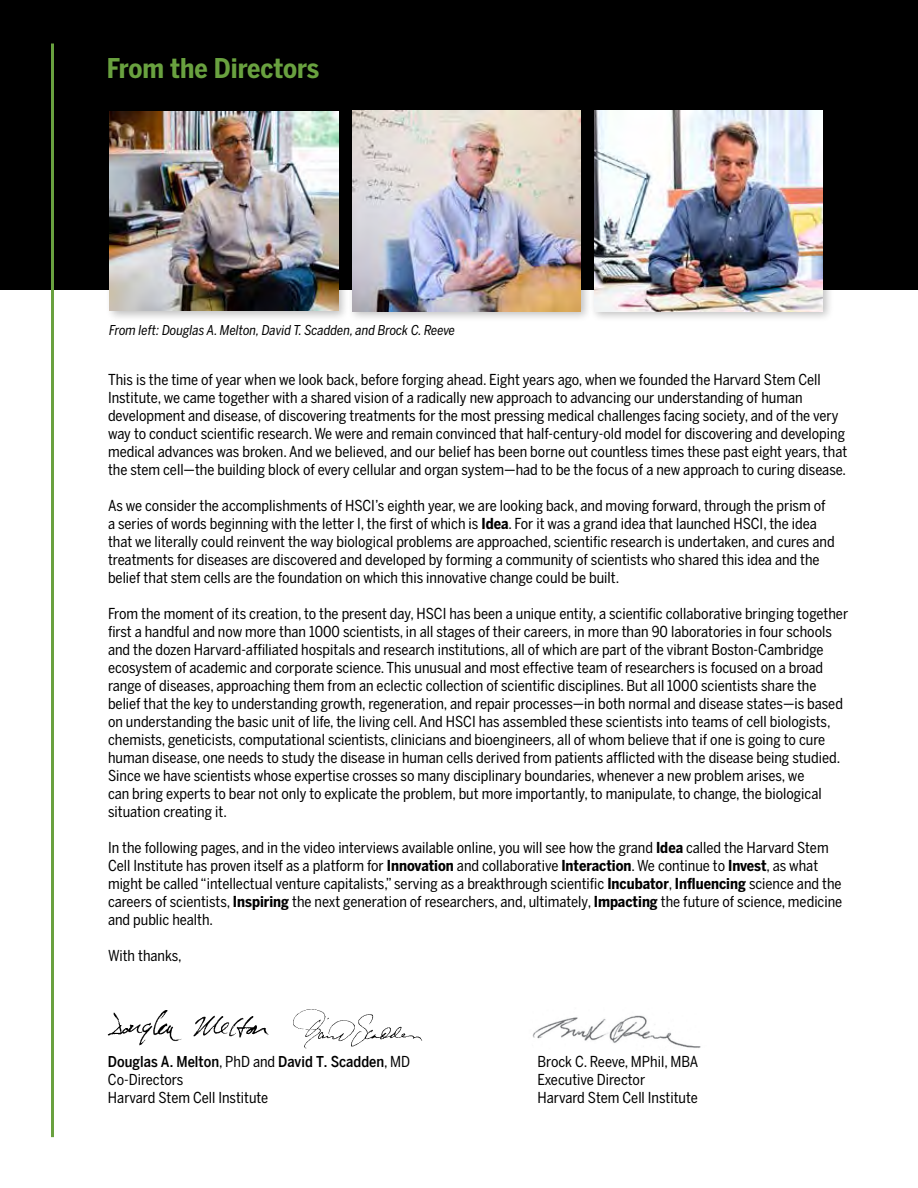
<style>
.page{position:relative;width:918px;height:1188px;background:#fff}
.page>*{position:absolute;margin:0;border:0;box-sizing:border-box;transform-origin:0 0}
.t1{font:700 27px "Benton Sans Cond";color:#69a13f}
.t2{font:15px/18px "Benton Sans Cond";color:#000}
.t3{font:italic 13.5px "Benton Sans Cond";color:#000}
.s1{font-weight:700}
.s2{font-weight:500}
</style>
<div class="page">
<div style="left:0;top:0;width:918px;height:289px;background:#000"></div>
<div style="left:347px;top:106px;width:245px;height:216px;background:#000;opacity:.25"></div>
<img style="left:352px;top:111px;width:229px;height:200px">
<div style="left:589px;top:106px;width:246px;height:216px;background:#000;opacity:.25"></div>
<img style="left:594px;top:111px;width:229px;height:200px">
<div style="left:105px;top:106px;width:244px;height:216px;background:#000;opacity:.25"></div>
<img style="left:110px;top:111px;width:228px;height:200px">
<img style="left:532px;top:1015px;width:169px;height:33px">
<img style="left:107px;top:1009px;width:316px;height:40px">
<hr style="left:51px;top:44px;width:3px;height:1093px;background:#69a13f">
<h1 class="t1" style="left:107px;top:52px;width:214px">From the Directors</h1>
<p class="t3" style="left:109px;top:322px;width:347px">From left: Douglas A. Melton, David T. Scadden, and Brock C. Reeve</p>
<p class="t2" style="left:108px;top:371px;width:741px">This is the time of year when we look back, before forging ahead. Eight years ago, when we founded the Harvard Stem Cell Institute, we came together with a shared vision of a radically new approach to advancing our understanding of human development and disease, of discovering treatments for the most pressing medical challenges facing society, and of the very way to conduct scientific research. We were and remain convinced that half-century-old model for discovering and developing medical advances was broken. And we believed, and our belief has been borne out countless times these past eight years, that the stem cell—the building block of every cellular and organ system—had to be the focus of a new approach to curing disease.</p>
<p class="t2" style="left:108px;top:497px;width:728px">As we consider the accomplishments of HSCI’s eighth year, we are looking back, and moving forward, through the prism of a series of words beginning with the letter I, the first of which is <span class="s1">Idea</span>. For it was a grand idea that launched HSCI, the idea that we literally could reinvent the way biological problems are approached, scientific research is undertaken, and cures and treatments for diseases are discovered and developed by forming a community of scientists who shared this idea and the belief that stem cells are the foundation on which this innovative change could be built.</p>
<p class="t2" style="left:108px;top:605px;width:742px">From the moment of its creation, to the present day, HSCI has been a unique entity, a scientific collaborative bringing together first a handful and now more than 1000 scientists, in all stages of their careers, in more than 90 laboratories in four schools and the dozen Harvard-affiliated hospitals and research institutions, all of which are part of the vibrant Boston-Cambridge ecosystem of academic and corporate science. This unusual and most effective team of researchers is focused on a broad range of diseases, approaching them from an eclectic collection of scientific disciplines. But all 1000 scientists share the belief that the key to understanding growth, regeneration, and repair processes—in both normal and disease states—is based on understanding the basic unit of life, the living cell. And HSCI has assembled these scientists into teams of cell biologists, chemists, geneticists, computational scientists, clinicians and bioengineers, all of whom believe that if one is going to cure human disease, one needs to study the disease in human cells derived from patients afflicted with the disease being studied.<br>Since we have scientists whose expertise crosses so many disciplinary boundaries, whenever a new problem arises, we<br>can bring experts to bear not only to explicate the problem, but more importantly, to manipulate, to change, the biological situation creating it.</p>
<p class="t2" style="left:108px;top:839px;width:736px">In the following pages, and in the video interviews available online, you will see how the grand <span class="s1">Idea</span> called the Harvard Stem Cell Institute has proven itself as a platform for <span class="s1">Innovation</span> and collaborative <span class="s1">Interaction</span>. We continue to <span class="s1">Invest</span>, as what might be called “intellectual venture capitalists,” serving as a breakthrough scientific <span class="s1">Incubator</span>, <span class="s1">Influencing</span> science and the careers of scientists, <span class="s1">Inspiring</span> the next generation of researchers, and, ultimately, <span class="s1">Impacting</span> the future of science, medicine and public health.</p>
<p class="t2" style="left:108px;top:947px;width:75px">With thanks,</p>
<p class="t2" style="left:108px;top:1052px;width:304px"><span class="s2">Douglas A. Melton</span>, PhD and <span class="s2">David T. Scadden</span>, MD<br>Co-Directors<br>Harvard Stem Cell Institute</p>
<p class="t2" style="left:538px;top:1052px;width:162px">Brock C. Reeve, MPhil, MBA<br>Executive Director<br>Harvard Stem Cell Institute</p>
</div>
